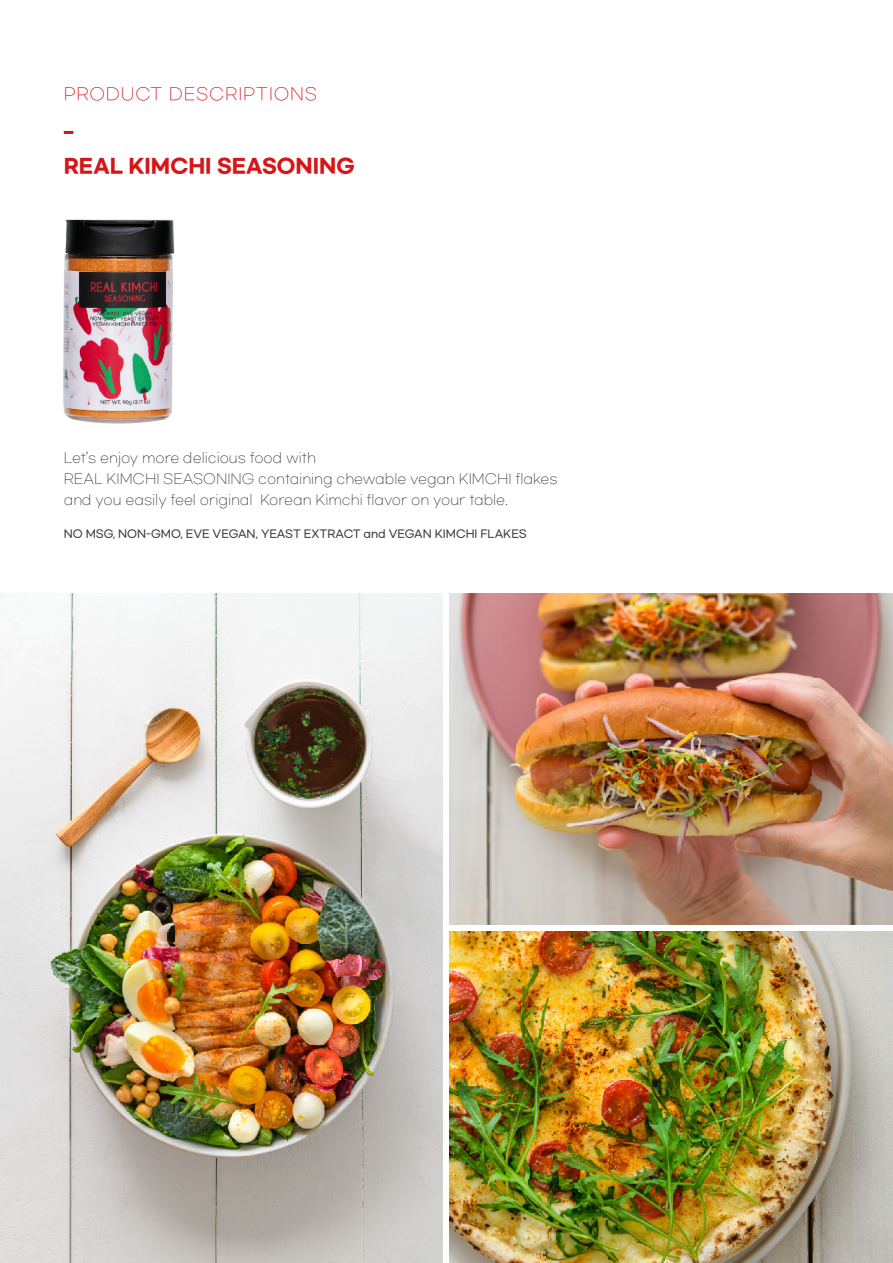
<style>
.page{position:relative;width:893px;height:1263px;background:#fff}
.page>*{position:absolute;margin:0;border:0;box-sizing:border-box;transform-origin:0 0}
.t1{font:700 19.5px "Gmarket Sans";color:#d61518}
.t2{font:300 16.5px "Gmarket Sans";letter-spacing:.05em;color:#d61518}
.t3{font:300 13.5px/21px "Gmarket Sans";color:#3e3a39}
.t4{font:500 10.5px "Gmarket Sans";color:#3e3a39}
</style>
<div class="page">
<svg style="left:64px;top:131px;width:9px;height:3px"></svg>
<img style="left:63px;top:219px;width:112px;height:205px">
<img style="left:0;top:593px;width:893px;height:670px">
<div style="left:444px;top:592px;width:5px;height:671px;background:#fff"></div>
<div style="left:446px;top:925px;width:447px;height:5px;background:#fff"></div>
<p class="t2" style="left:64px;top:86px;width:255px">PRODUCT DESCRIPTIONS</p>
<h1 class="t1" style="left:64px;top:155px;width:292px">REAL KIMCHI SEASONING</h1>
<p class="t3" style="left:64px;top:448px;width:495px">Let’s enjoy more delicious food with<br>REAL KIMCHI SEASONING containing chewable vegan KIMCHI flakes and you easily feel original Korean Kimchi flavor on your table.</p>
<p class="t4" style="left:64px;top:528px;width:464px">NO MSG, NON-GMO, EVE VEGAN, YEAST EXTRACT and VEGAN KIMCHI FLAKES</p>
</div>
